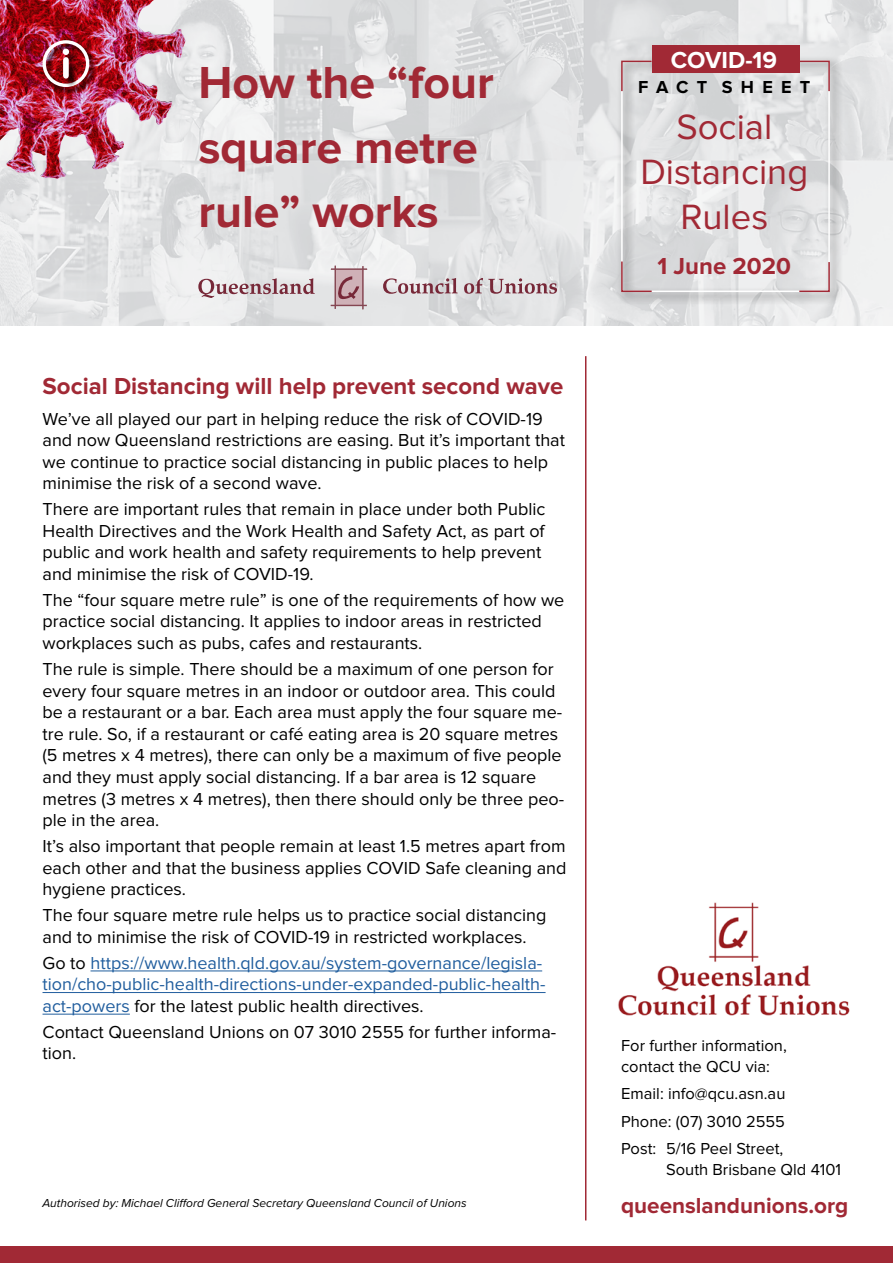
<style>
.page{position:relative;width:893px;height:1263px;background:#fff}
.page>*{position:absolute;margin:0;border:0;box-sizing:border-box;transform-origin:0 0}
.t1{font:700 46.5px/64.5px "Proxima Nova";color:#a12935}
.t2{font:36.45px/44.7px "Proxima Nova";color:#a12935;text-align:center}
.t3{font:700 24px "Proxima Nova";color:#a12935}
.t4{font:700 24px "Proxima Nova";color:#fff}
.t5{font:700 22.5px "Proxima Nova";color:#a12935}
.t6{font:18px/21.6px "Proxima Nova";color:#000}
.t7{font:18px/21.6px "Proxima Nova";color:#215e9e}
.t8{font:700 18px "Proxima Nova";letter-spacing:.46em;color:#000}
.t9{font:16.5px/27.3px "Proxima Nova";color:#000}
.t10{font:italic 12px "Proxima Nova";color:#000}
.s1{color:#000}
</style>
<div class="page">
<img style="left:0;top:0;width:893px;height:325px">
<div style="left:616px;top:56px;width:227px;height:249px;background:#000;opacity:.4"></div>
<div style="left:621px;top:61px;width:209px;height:231px;border:2px solid #fff"></div>
<img style="left:618px;top:902px;width:232px;height:114px">
<div style="left:0;top:1247px;width:893px;height:16px;background:#a12935"></div>
<img style="left:0;top:0;width:149px;height:179px">
<div style="left:43px;top:41px;width:55px;height:54px;background:#000;opacity:.75"></div>
<div style="left:43px;top:40px;width:46px;height:47px;border:3px solid #fff;border-radius:50%"></div>
<div style="left:63px;top:49px;width:14px;height:38px;background:#000;opacity:.75"></div>
<svg style="left:63px;top:49px;width:6px;height:30px"></svg>
<div style="left:335px;top:269px;width:28px;height:37px;background:#cfb1b7"></div>
<hr style="left:331px;top:268px;width:36px;height:2px;background:#854652">
<hr style="left:331px;top:305px;width:36px;height:1px;background:#854652">
<hr style="left:335px;top:266px;width:1px;height:43px;background:#854652">
<hr style="left:362px;top:266px;width:2px;height:43px;background:#854652">
<svg style="left:338px;top:276px;width:21px;height:24px"></svg>
<svg style="left:198px;top:278px;width:117px;height:20px"></svg>
<svg style="left:383px;top:278px;width:75px;height:16px"></svg>
<svg style="left:464px;top:278px;width:93px;height:16px"></svg>
<svg style="left:620px;top:60px;width:33px;height:33px"></svg>
<svg style="left:798px;top:60px;width:33px;height:33px"></svg>
<svg style="left:620px;top:260px;width:33px;height:33px"></svg>
<svg style="left:798px;top:261px;width:33px;height:32px"></svg>
<hr style="left:91px;top:971px;width:451px;height:1px;background:#215e9e">
<hr style="left:43px;top:992px;width:503px;height:1px;background:#215e9e">
<hr style="left:43px;top:1014px;width:87px;height:1px;background:#215e9e">
<hr style="left:585px;top:356px;width:1px;height:864px;background:#a12935">
<div style="left:652px;top:45px;width:147px;height:28px;background:#a12935"></div>
<h1 class="t1" style="left:198px;top:52px;width:297px">How the “four square metre rule” works</h1>
<h3 class="t3" style="left:43px;top:373px;width:522px">Social Distancing will help prevent second wave</h3>
<p class="t6" style="left:43px;top:408px;width:524px">We’ve all played our part in helping reduce the risk of COVID-19 and now Queensland restrictions are easing. But it’s important that we continue to practice social distancing in public places to help minimise the risk of a second wave.</p>
<p class="t6" style="left:43px;top:499px;width:504px">There are important rules that remain in place under both Public Health Directives and the Work Health and Safety Act, as part of public and work health and safety requirements to help prevent and minimise the risk of COVID-19.</p>
<p class="t6" style="left:43px;top:589px;width:523px">The “four square metre rule” is one of the requirements of how we practice social distancing. It applies to indoor areas in restricted workplaces such as pubs, cafes and restaurants.</p>
<p class="t6" style="left:43px;top:658px;width:523px">The rule is simple. There should be a maximum of one person for every four square metres in an indoor or outdoor area. This could be a restaurant or a bar. Each area must apply the four square me&shy;tre rule. So, if a restaurant or café eating area is 20 square metres (5 metres x 4 metres), there can only be a maximum of five people and they must apply social distancing. If a bar area is 12 square metres (3 metres x 4 metres), then there should only be three peo&shy;ple in the area.</p>
<p class="t6" style="left:43px;top:835px;width:525px;text-align:justify">It’s also important that people remain at least 1.5 metres apart from each other and that the business applies COVID Safe cleaning and hygiene practices.</p>
<p class="t6" style="left:43px;top:904px;width:505px">The four square metre rule helps us to practice social distancing and to minimise the risk of COVID-19 in restricted workplaces.</p>
<p class="t7" style="left:43px;top:952px;width:505px"><span class="s1">Go to</span> https://www.health.qld.gov.au/system-governance/legisla&shy;tion/cho-public-health-directions-under-expanded-public-health&shy;act-powers <span class="s1">for the latest public health directives.</span></p>
<p class="t6" style="left:43px;top:1021px;width:515px">Contact Queensland Unions on 07 3010 2555 for further informa&shy;tion.</p>
<p class="t10" style="left:43px;top:1194px;width:426px">Authorised by: Michael Clifford General Secretary Queensland Council of Unions</p>
<h3 class="t4" style="left:671px;top:46px;width:108px">COVID-19</h3>
<p class="t8" style="left:638px;top:76px;width:174px">FACT SHEET</p>
<h2 class="t2" style="left:640px;top:105px;width:169px">Social<br>Distancing<br>Rules</h2>
<h3 class="t3" style="left:658px;top:252px;width:135px">1 June 2020</h3>
<p class="t9" style="left:621px;top:1035px;width:167px;line-height:21px">For further information, contact the QCU via:</p>
<p class="t9" style="left:621px;top:1080px;width:166px;text-align:justify">Email: info@qcu.asn.au Phone: (07) 3010 2555<br>Post: 5/16 Peel Street,</p>
<p class="t9" style="left:666px;top:1156px;width:177px">South Brisbane Qld 4101</p>
<p class="t5" style="left:621px;top:1192px;width:229px">queenslandunions.org</p>
</div>
